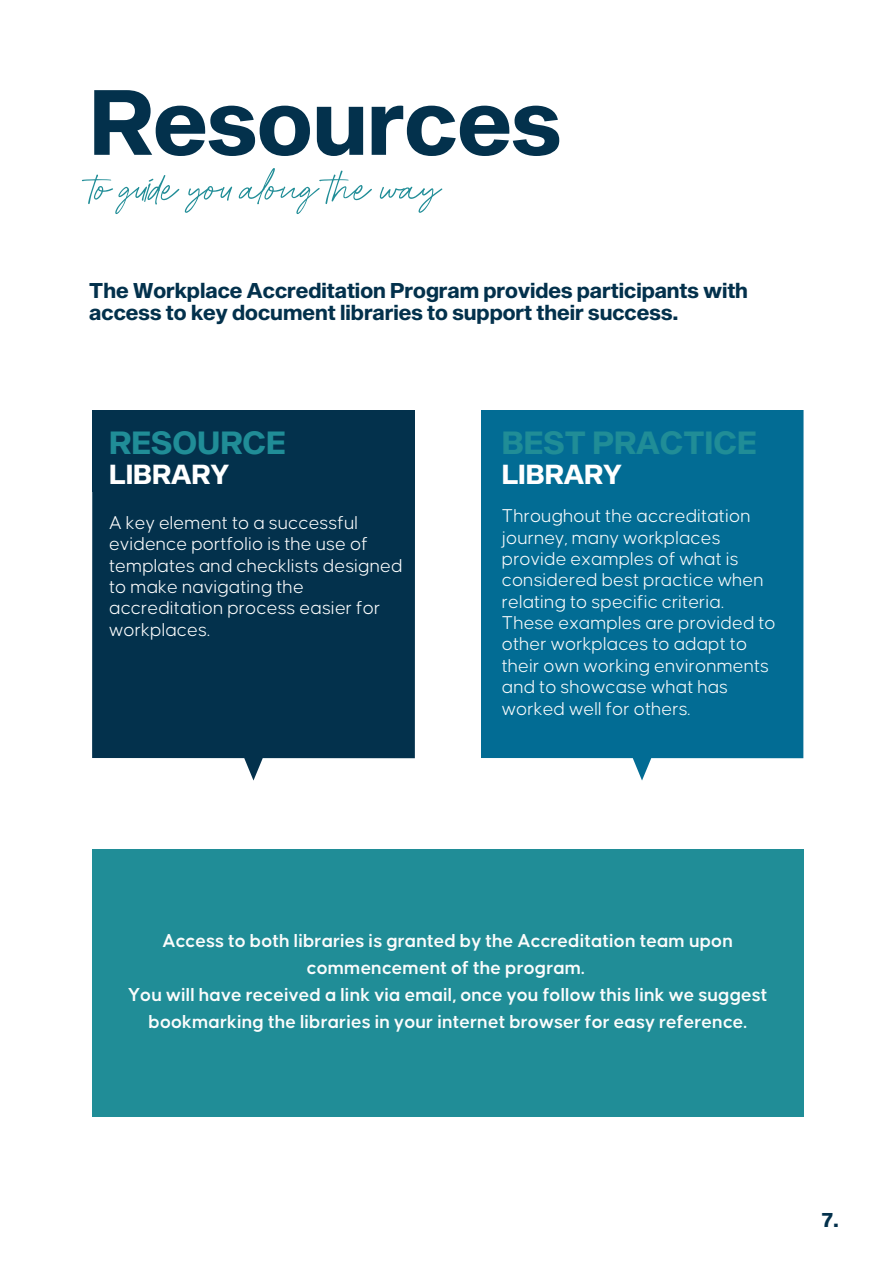
<style>
.page{position:relative;width:893px;height:1264px;background:#fff}
.page>*{position:absolute;margin:0;border:0;box-sizing:border-box;transform-origin:0 0}
.t1{font:90.45px "Sequel Sans Bold Head";color:#03314c}
.t2{font:57.75px "Christnolan Demo";color:#208d97}
.t3{font:31.5px "Sequel Sans Bold Head";color:#208d97}
.t4{font:27px "Sequel Sans Bold Head";color:#fff}
.t5{font:21px/22.5px "Sequel Sans Bold Head";color:#03314c}
.t6{font:600 19.95px/27px "Causten";color:#fbfcfc;text-align:center}
.t7{font:19.95px "Sequel Sans Bold Head";color:#03314c}
.t8{font:300 19.8px/21.3px "Causten";color:#fbfcfc}
.t9{font:300 19.8px/21.3px "Causten";color:#fff}
</style>
<div class="page">
<div style="left:92px;top:410px;width:323px;height:370px;background:#03314c"></div>
<div style="left:481px;top:410px;width:322px;height:370px;background:#026c94"></div>
<div style="left:92px;top:849px;width:711px;height:268px;background:#208d97"></div>
<h1 class="t1" style="left:89px;top:66px;width:473px">Resources</h1>
<h2 class="t2" style="left:89px;top:166px;width:350px">to guide you along the way</h2>
<p class="t5" style="left:89px;top:278px;width:660px">The Workplace Accreditation Program provides participants with access to key document libraries to support their success.</p>
<h3 class="t3" style="left:109px;top:423px;width:178px">RESOURCE</h3>
<h3 class="t4" style="left:109px;top:457px;width:122px">LIBRARY</h3>
<p class="t9" style="left:109px;top:513px;width:295px">A key element to a successful evidence portfolio is the use of templates and checklists designed to make navigating the accreditation process easier for workplaces.</p>
<h3 class="t3" style="left:502px;top:423px;width:256px">BEST PRACTICE</h3>
<h3 class="t4" style="left:502px;top:457px;width:122px">LIBRARY</h3>
<p class="t8" style="left:502px;top:506px;width:275px">Throughout the accreditation journey, many workplaces provide examples of what is considered best practice when relating to specific criteria.<br>These examples are provided to other workplaces to adapt to their own working environments and to showcase what has worked well for others.</p>
<p class="t6" style="left:128px;top:928px;width:641px">Access to both libraries is granted by the Accreditation team upon commencement of the program.<br>You will have received a link via email, once you follow this link we suggest bookmarking the libraries in your internet browser for easy reference.</p>
<p class="t7" style="left:821px;top:1207px;width:19px">7.</p>
</div>
